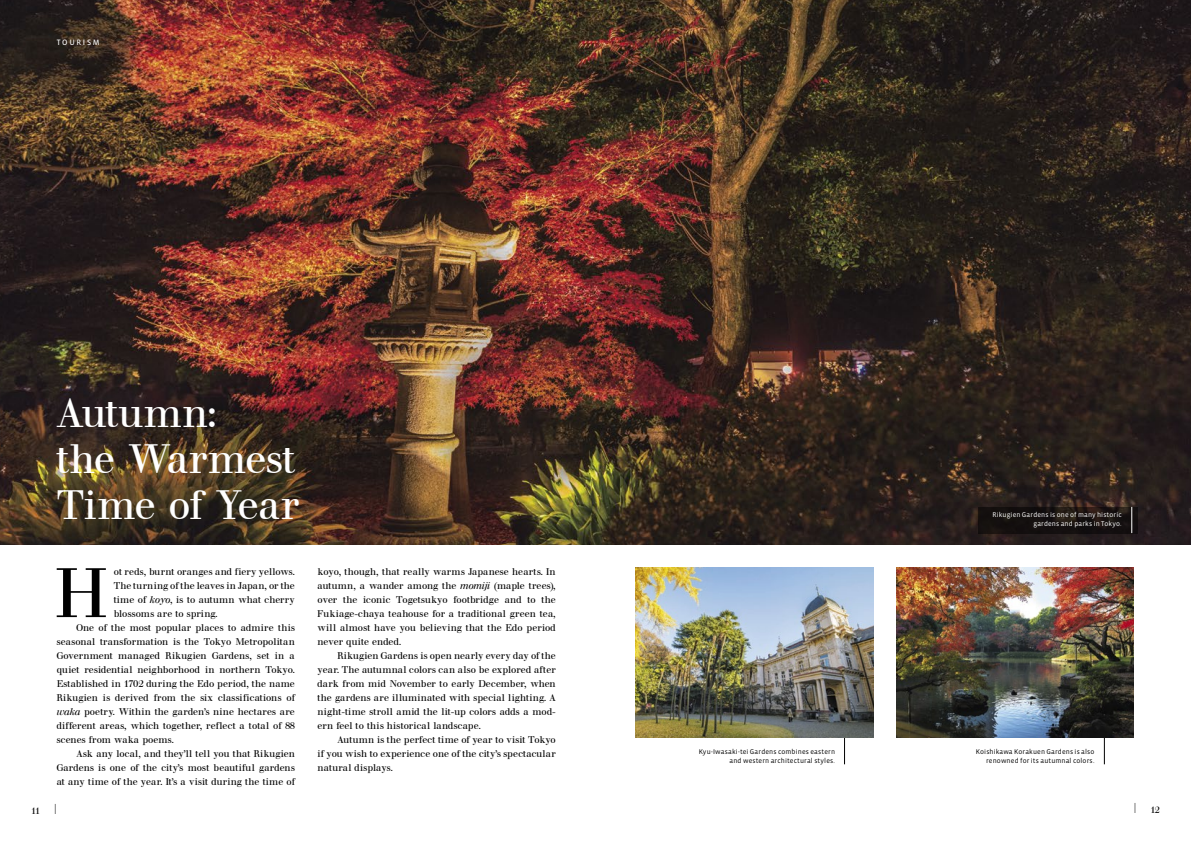
<style>
.page{position:relative;width:1191px;height:842px;background:#fff}
.page>*{position:absolute;margin:0;border:0;box-sizing:border-box;transform-origin:0 0}
.t1{font:67.7px "Walbaum SSK";color:#000}
.t2{font:40px/46px "Walbaum SSK";color:#fff}
.t3{font:14px "Walbaum SSK";color:#000;scale:.5 1}
.t4{font:9.5px/14px "Walbaum SSK";letter-spacing:.01em;color:#000;text-align:justify}
.t5{font:9px "Walbaum SSK";color:#000}
.t6{font:8px "Vista Sans Reg";letter-spacing:.21em;color:#fff}
.t7{font:7px/9px "Vista Sans";letter-spacing:.02em;color:#000;text-align:right}
.t8{font:7px/9px "Vista Sans";letter-spacing:.02em;color:#fff;text-align:right}
.s1{font-style:italic}
.s2{font-size:14px}
</style>
<div class="page">
<img style="left:0;top:0;width:1191px;height:545px">
<svg style="left:844px;top:738px;width:1px;height:26px"></svg>
<svg style="left:1103px;top:738px;width:1px;height:26px"></svg>
<img style="left:896px;top:567px;width:237px;height:171px">
<img style="left:635px;top:567px;width:238px;height:171px">
<svg style="left:979px;top:507px;width:159px;height:26px;background:#171210"></svg>
<svg style="left:1131px;top:507px;width:1px;height:26px"></svg>
<p class="t6" style="left:57px;top:38px;width:44px">TOURISM</p>
<h2 class="t2" style="left:57px;top:390px;width:244px">Autumn:<br>the Warmest<br>Time of Year</h2>
<h1 class="t1" style="left:56px;top:552px;width:53px">H</h1>
<p class="t4" style="left:114px;top:565px;width:182px">ot reds, burnt oranges and fiery yellows.</p>
<p class="t4" style="left:114px;top:579px;width:183px">The turning of the leaves in Japan, or the</p>
<p class="t4" style="left:114px;top:593px;width:183px">time of <span class="s1">koyo</span>, is to autumn what cherry</p>
<p class="t4" style="left:114px;top:607px;width:105px">blossoms are to spring.</p>
<p class="t4" style="left:77px;top:621px;width:220px">One of the most popular places to admire this</p>
<p class="t4" style="left:57px;top:635px;width:240px">seasonal transformation is the Tokyo Metropolitan</p>
<p class="t4" style="left:57px;top:649px;width:240px">Government managed Rikugien Gardens, set in a</p>
<p class="t4" style="left:57px;top:663px;width:239px">quiet residential neighborhood in northern Tokyo.</p>
<p class="t4" style="left:57px;top:677px;width:240px">Established in 1702 during the Edo period, the name</p>
<p class="t4" style="left:57px;top:691px;width:240px">Rikugien is derived from the six classifications of</p>
<p class="t4" style="left:57px;top:705px;width:240px"><span class="s1">waka</span> poetry. Within the garden’s nine hectares are</p>
<p class="t4" style="left:57px;top:719px;width:240px">different areas, which together, reflect a total of 88</p>
<p class="t4" style="left:57px;top:733px;width:118px">scenes from waka poems.</p>
<p class="t4" style="left:77px;top:747px;width:220px">Ask any local, and they’ll tell you that Rikugien</p>
<p class="t4" style="left:57px;top:761px;width:240px">Gardens is one of the city’s most beautiful gardens</p>
<p class="t4" style="left:57px;top:775px;width:240px">at any time of the year. It’s a visit during the time of</p>
<p class="t4" style="left:317px;top:565px;width:240px">koyo, though, that really warms Japanese hearts. In autumn, a wander among the <span class="s1">momiji</span> (maple trees), over the iconic Togetsukyo footbridge and to the Fukiage-chaya teahouse for a traditional green tea, will almost have you believing that the Edo period never quite ended.</p>
<p class="t4" style="left:317px;top:649px;width:240px;text-indent:20px">Rikugien Gardens is open nearly every day of the year. The autumnal colors can also be explored after dark from mid November to early December, when the gardens are illuminated with special lighting. A night-time stroll amid the lit-up colors adds a mod&shy;ern feel to this historical landscape.</p>
<p class="t4" style="left:317px;top:733px;width:240px;text-indent:20px">Autumn is the perfect time of year to visit Tokyo if you wish to experience one of the city’s spectacular natural displays.</p>
<p class="t8" style="left:992px;top:510px;width:131px">Rikugien Gardens is one of many historic gardens and parks in Tokyo.</p>
<p class="t7" style="left:698px;top:747px;width:138px">Kyu-Iwasaki-tei Gardens combines eastern and western architectural styles.</p>
<p class="t7" style="left:976px;top:747px;width:120px">Koishikawa Korakuen Gardens is also renowned for its autumnal colors.</p>
<p class="t5" style="left:31px;top:805px;width:26px">11 <span class="s2">|</span></p>
<h3 class="t3" style="left:1134px;top:799px;width:4px">|</h3>
<p class="t5" style="left:1150px;top:804px;width:10px">12</p>
</div>
